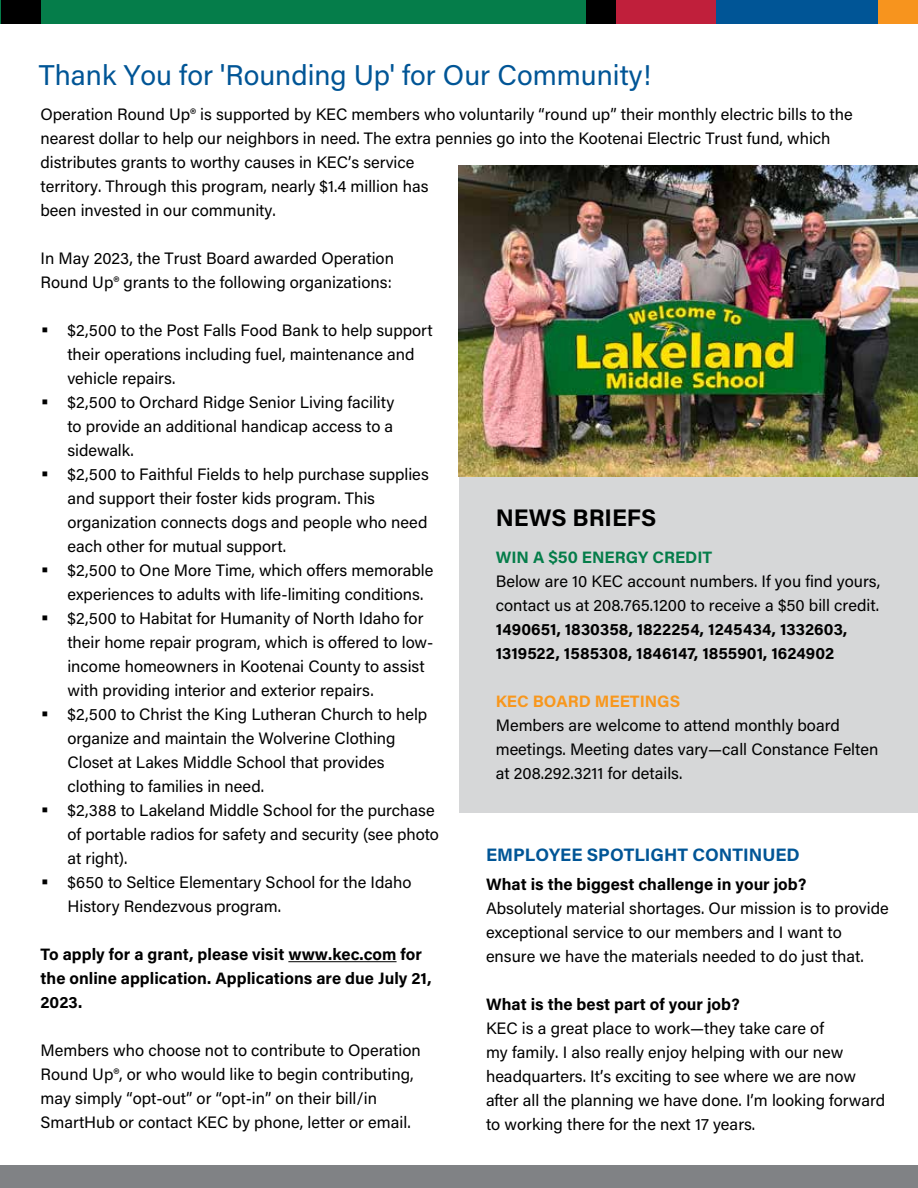
<style>
.page{position:relative;width:918px;height:1188px;background:#fff}
.page>*{position:absolute;margin:0;border:0;box-sizing:border-box;transform-origin:0 0}
.t1{font:28.5px "Acumin Pro";color:#005596}
.t2{font:700 24px "Acumin Pro";color:#000}
.t3{font:700 18px "Acumin Pro";color:#005596}
.t4{font:16.5px/24px "Acumin Pro";color:#000}
.t5{font:700 16.5px/24px "Acumin Pro";color:#000}
.t6{font:700 16.5px "Acumin Pro";color:#057d4a}
.t7{font:700 16.5px "Acumin Pro";color:#f8971d}
.s1{font-size:24px}
</style>
<div class="page">
<div style="left:459px;top:476px;width:459px;height:337px;background:#d6d7d8"></div>
<div style="left:0;top:0;width:918px;height:24px;background:#057d4a"></div>
<div style="left:613px;top:0;width:103px;height:24px;background:#c01f3b"></div>
<div style="left:875px;top:0;width:43px;height:24px;background:#f7941e"></div>
<div style="left:716px;top:0;width:162px;height:24px;background:#005596"></div>
<div style="left:586px;top:0;width:30px;height:24px;background:#000"></div>
<div style="left:1px;top:0;width:39px;height:24px;background:#000"></div>
<div style="left:0;top:1165px;width:918px;height:23px;background:#808285"></div>
<hr style="left:288px;top:961px;width:109px;height:1px;background:#000">
<img style="left:459px;top:166px;width:459px;height:310px">
<h1 class="t1" style="left:39px;top:55px;width:614px">Thank You for 'Rounding Up' for Our Community!</h1>
<p class="t4" style="left:40px;top:101px;width:814px">Operation Round Up® is supported by KEC members who voluntarily “round up” their monthly electric bills to the nearest dollar to help our neighbors in need. The extra pennies go into the Kootenai Electric Trust fund, which distributes grants to worthy causes in KEC’s service<br>territory. Through this program, nearly $1.4 million has</p>
<p class="t4" style="left:40px;top:198px;width:237px">been invested in our community.</p>
<p class="t4" style="left:40px;top:246px;width:355px">In May 2023, the Trust Board awarded Operation<br>Round Up® grants to the following organizations:</p>
<p class="t4" style="left:68px;top:318px;width:367px;text-indent:-27px"><span class="s1">•</span> $2,500 to the Post Falls Food Bank to help support their operations including fuel, maintenance and vehicle repairs.</p>
<p class="t4" style="left:68px;top:390px;width:328px;text-align:justify;text-indent:-27px"><span class="s1">•</span> $2,500 to Orchard Ridge Senior Living facility to provide an additional handicap access to a sidewalk.</p>
<p class="t4" style="left:68px;top:462px;width:363px;text-indent:-27px"><span class="s1">•</span> $2,500 to Faithful Fields to help purchase supplies and support their foster kids program. This organization connects dogs and people who need each other for mutual support.</p>
<p class="t4" style="left:68px;top:558px;width:367px;text-indent:-27px"><span class="s1">•</span> $2,500 to One More Time, which offers memorable experiences to adults with life-limiting conditions.</p>
<p class="t4" style="left:68px;top:606px;width:367px;text-indent:-27px"><span class="s1">•</span> $2,500 to Habitat for Humanity of North Idaho for their home repair program, which is offered to low&shy;income homeowners in Kootenai County to assist with providing interior and exterior repairs.</p>
<p class="t4" style="left:68px;top:702px;width:361px;text-indent:-27px"><span class="s1">•</span> $2,500 to Christ the King Lutheran Church to help organize and maintain the Wolverine Clothing Closet at Lakes Middle School that provides clothing to families in need.</p>
<p class="t4" style="left:68px;top:798px;width:373px;text-indent:-27px"><span class="s1">•</span> $2,388 to Lakeland Middle School for the purchase of portable radios for safety and security (see photo at right).</p>
<p class="t4" style="left:68px;top:870px;width:345px;text-indent:-27px"><span class="s1">•</span> $650 to Seltice Elementary School for the Idaho<br>History Rendezvous program.</p>
<p class="t5" style="left:41px;top:942px;width:393px">To apply for a grant, please visit www.kec.com for the online application. Applications are due July 21,<br>2023.</p>
<p class="t4" style="left:41px;top:1038px;width:382px">Members who choose not to contribute to Operation Round Up®, or who would like to begin contributing, may simply “opt-out” or “opt-in” on their bill/in SmartHub or contact KEC by phone, letter or email.</p>
<h2 class="t2" style="left:496px;top:501px;width:162px">NEWS BRIEFS</h2>
<p class="t6" style="left:496px;top:546px;width:218px">WIN A $50 ENERGY CREDIT</p>
<p class="t4" style="left:496px;top:569px;width:386px">Below are 10 KEC account numbers. If you find yours, contact us at 208.765.1200 to receive a $50 bill credit.</p>
<p class="t5" style="left:496px;top:617px;width:353px">1490651, 1830358, 1822254, 1245434, 1332603,<br>1319522, 1585308, 1846147, 1855901, 1624902</p>
<p class="t7" style="left:496px;top:690px;width:186px">KEC BOARD MEETINGS</p>
<p class="t4" style="left:496px;top:713px;width:384px">Members are welcome to attend monthly board meetings. Meeting dates vary—call Constance Felten at 208.292.3211 for details.</p>
<p class="t3" style="left:486px;top:842px;width:315px">EMPLOYEE SPOTLIGHT CONTINUED</p>
<p class="t5" style="left:486px;top:871px;width:322px">What is the biggest challenge in your job?</p>
<p class="t4" style="left:486px;top:895px;width:404px">Absolutely material shortages. Our mission is to provide exceptional service to our members and I want to ensure we have the materials needed to do just that.</p>
<p class="t5" style="left:486px;top:991px;width:255px">What is the best part of your job?</p>
<p class="t4" style="left:486px;top:1015px;width:401px">KEC is a great place to work—they take care of<br>my family. I also really enjoy helping with our new headquarters. It’s exciting to see where we are now after all the planning we have done. I’m looking forward to working there for the next 17 years.</p>
</div>
